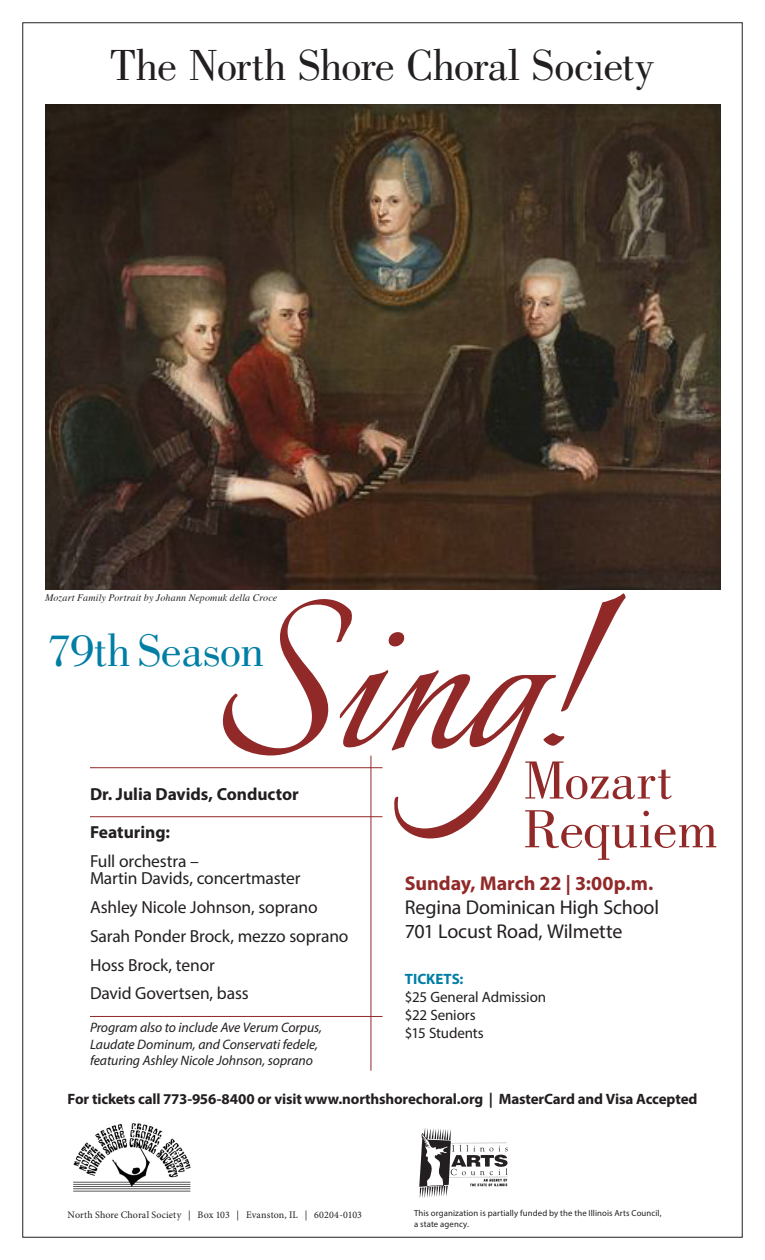
<style>
.page{position:relative;width:765px;height:1260px;background:#fff}
.page>*{position:absolute;margin:0;border:0;box-sizing:border-box;transform-origin:0 0}
.t1{font:262.38px "Italianno";color:#922929}
.t2{font:55.5px/48.8px "Bodoni";color:#922929}
.t3{font:47.12px "Bodoni";letter-spacing:-.005em;color:#007ea5}
.t4{font:45px "Bodoni";letter-spacing:-.015em;color:#231f20}
.t5{font:20px/24px "Myriad Pro";letter-spacing:-.01em;color:#231f20}
.t6{font:17.5px/17.5px "Myriad Pro";letter-spacing:-.005em;color:#231f20}
.t7{font:700 17.5px "Myriad Pro";color:#231f20}
.t8{font:700 15px "Myriad Pro";letter-spacing:-.01em;color:#231f20}
.t9{font:15px/18px "Myriad Pro";letter-spacing:-.005em;color:#231f20}
.t10{font:italic 13.75px/16.2px "Myriad Pro";letter-spacing:-.005em;color:#231f20}
.t11{font:10px "Minion Pro";letter-spacing:.01em;color:#231f20}
.t12{font:italic 10px "Times";letter-spacing:.015em;color:#231f20}
.t13{font:8.75px/10.5px "Myriad Pro";letter-spacing:.01em;color:#231f20}
.s1{font-weight:700;color:#922929}
.s2{font-weight:700;color:#007ea5}
</style>
<div class="page">
<img style="left:45px;top:104px;width:675px;height:486px">
<hr style="left:90px;top:767px;width:292px;height:1px;background:#922929">
<hr style="left:90px;top:816px;width:292px;height:1px;background:#922929">
<hr style="left:90px;top:1016px;width:292px;height:1px;background:#922929">
<hr style="left:371px;top:756px;width:1px;height:315px;background:#922929">
<img style="left:73px;top:1123px;width:118px;height:69px">
<img style="left:419px;top:1128px;width:89px;height:70px">
<p class="t4" style="left:110px;top:40px;width:546px">The North Shore Choral Society</p>
<p class="t1" style="left:213px;top:537px;width:383px">Sing!</p>
<p class="t12" style="left:45px;top:589px;width:234px">Mozart Family Portrait by Johann Nepomuk della Croce</p>
<p class="t3" style="left:48px;top:625px;width:218px">79th Season</p>
<p class="t2" style="left:523px;top:756px;width:196px">Mozart<br>Requiem</p>
<p class="t7" style="left:90px;top:782px;width:210px">Dr. Julia Davids, Conductor</p>
<p class="t7" style="left:90px;top:821px;width:82px">Featuring:</p>
<p class="t6" style="left:90px;top:852px;width:212px">Full orchestra –<br>Martin Davids, concertmaster</p>
<p class="t6" style="left:90px;top:898px;width:229px">Ashley Nicole Johnson, soprano</p>
<p class="t6" style="left:90px;top:927px;width:260px">Sarah Ponder Brock, mezzo soprano</p>
<p class="t6" style="left:90px;top:956px;width:126px">Hoss Brock, tenor</p>
<p class="t6" style="left:90px;top:984px;width:160px">David Govertsen, bass</p>
<p class="t10" style="left:90px;top:1019px;width:234px">Program also to include Ave Verum Corpus,<br>Laudate Dominum, and Conservati fedele, featuring Ashley Nicole Johnson, soprano</p>
<p class="t8" style="left:68px;top:1090px;width:631px">For tickets call 773-956-8400 or visit www.northshorechoral.org | MasterCard and Visa Accepted</p>
<p class="t5" style="left:405px;top:871px;width:256px"><span class="s1">Sunday, March 22 | 3:00p.m.<br></span>Regina Dominican High School<br>701 Locust Road, Wilmette</p>
<p class="t9" style="left:405px;top:970px;width:143px"><span class="s2">TICKETS:<br></span>$25 General Admission $22 Seniors<br>$15 Students</p>
<p class="t11" style="left:68px;top:1208px;width:296px">North Shore Choral Society | Box 103 | Evanston, IL | 60204-0103</p>
<p class="t13" style="left:414px;top:1208px;width:249px">This organization is partially funded by the the Illinois Arts Council, a state agency.</p>
</div>
